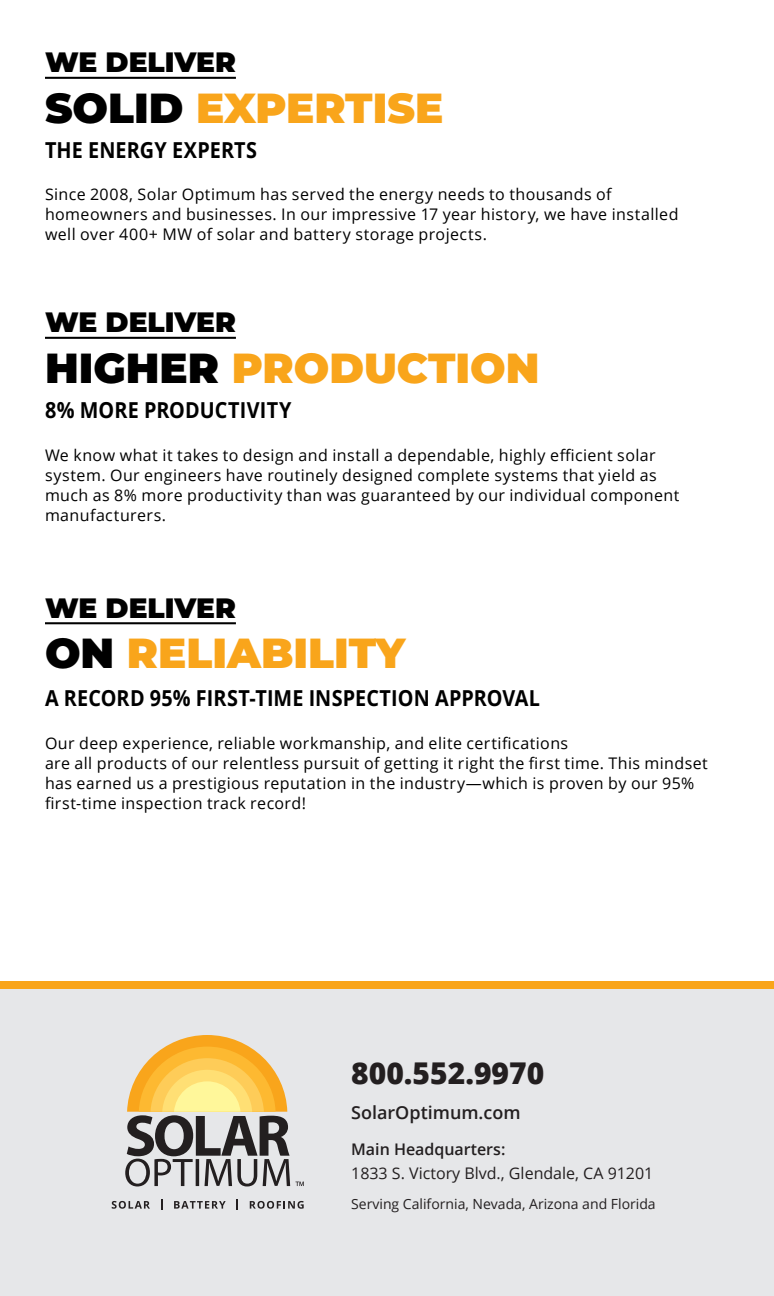
<style>
.page{position:relative;width:774px;height:1296px;background:#fff}
.page>*{position:absolute;margin:0;border:0;box-sizing:border-box;transform-origin:0 0}
.t1{font:900 42px "Montserrat";color:#f9a51b}
.t2{font:800 30px "Open Sans";color:#231f20}
.t3{font:900 28px "Montserrat";color:#000}
.t4{font:700 22px "Open Sans";letter-spacing:.01em;color:#000;scale:.9 1}
.t5{font:600 18px "Open Sans";color:#231f20}
.t6{font:16px/20px "Open Sans";letter-spacing:.025em;color:#000}
.t7{font:16px/24px "Open Sans";color:#231f20}
.t8{font:14px "Open Sans";color:#231f20}
.s1{color:#000}
.s2{font-weight:600}
</style>
<div class="page">
<div style="left:0;top:982px;width:774px;height:314px;background:#e6e7e9"></div>
<div style="left:0;top:982px;width:774px;height:7px;background:#f9a51b"></div>
<hr style="left:45px;top:337px;width:191px;height:2px;background:#000">
<hr style="left:45px;top:622px;width:191px;height:2px;background:#000">
<hr style="left:45px;top:77px;width:191px;height:2px;background:#000">
<svg style="left:125px;top:1035px;width:165px;height:151px"></svg>
<svg style="left:296px;top:1182px;width:8px;height:4px"></svg>
<svg style="left:250px;top:1201px;width:54px;height:8px"></svg>
<svg style="left:174px;top:1201px;width:52px;height:8px"></svg>
<svg style="left:112px;top:1201px;width:38px;height:8px"></svg>
<p class="t3" style="left:45px;top:41px;width:192px">WE DELIVER</p>
<p class="t1" style="left:45px;top:76px;width:400px"><span class="s1">SOLID</span> EXPERTISE</p>
<p class="t4" style="left:45px;top:134px;width:237px">THE ENERGY EXPERTS</p>
<p class="t6" style="left:45px;top:184px;width:635px">Since 2008, Solar Optimum has served the energy needs to thousands of homeowners and businesses. In our impressive 17 year history, we have installed well over 400+ MW of solar and battery storage projects.</p>
<p class="t3" style="left:45px;top:301px;width:192px">WE DELIVER</p>
<p class="t1" style="left:45px;top:336px;width:496px"><span class="s1">HIGHER</span> PRODUCTION</p>
<p class="t4" style="left:45px;top:395px;width:275px">8% MORE PRODUCTIVITY</p>
<p class="t6" style="left:45px;top:445px;width:636px">We know what it takes to design and install a dependable, highly efficient solar system. Our engineers have routinely designed complete systems that yield as much as 8% more productivity than was guaranteed by our individual component manufacturers.</p>
<p class="t3" style="left:45px;top:587px;width:192px">WE DELIVER</p>
<p class="t1" style="left:45px;top:622px;width:362px"><span class="s1">ON</span> RELIABILITY</p>
<p class="t4" style="left:45px;top:682px;width:551px">A RECORD 95% FIRST-TIME INSPECTION APPROVAL</p>
<p class="t6" style="left:45px;top:732px;width:664px">Our deep experience, reliable workmanship, and elite certifications<br>are all products of our relentless pursuit of getting it right the first time. This mindset has earned us a prestigious reputation in the industry—which is proven by our 95% first-time inspection track record!</p>
<p class="t2" style="left:351px;top:1050px;width:195px">800.552.9970</p>
<p class="t5" style="left:351px;top:1100px;width:171px">SolarOptimum.com</p>
<p class="t7" style="left:351px;top:1137px;width:304px"><span class="s2">Main Headquarters:<br></span>1833 S. Victory Blvd., Glendale, CA 91201</p>
<p class="t8" style="left:351px;top:1194px;width:306px">Serving California, Nevada, Arizona and Florida</p>
</div>
